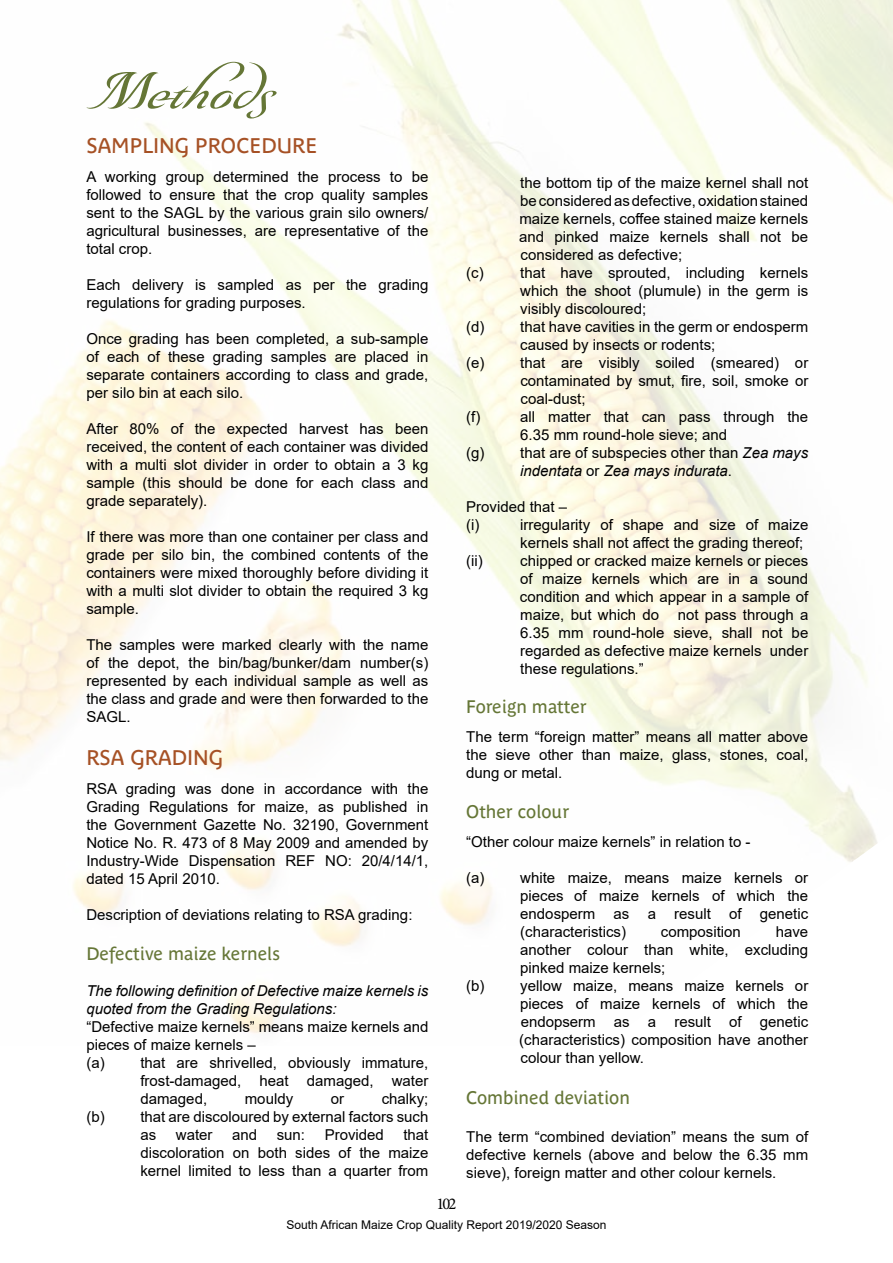
<style>
.page{position:relative;width:893px;height:1263px;background:#fff}
.page>*{position:absolute;margin:0;border:0;box-sizing:border-box;transform-origin:0 0}
.t1{font:72px "Olidia Pro";color:#657636}
.t2{font:21px "Parisine Plus Std";color:#a65125}
.t3{font:18px "Parisine Plus Std";color:#657636}
.t4{font:16.5px "Minion Pro";color:#000}
.t5{font:15px/18px "Arial";color:#000;text-align:justify}
.t6{font:italic 15px/18px "Arial";color:#000}
.t7{font:12px "Arial";color:#000}
.s1{font-style:italic}
.s2{font-style:normal}
</style>
<div class="page">
<h1 class="t1" style="left:86px;top:62px;width:183px">Methods</h1>
<h2 class="t2" style="left:86px;top:137px;width:232px">SAMPLING PROCEDURE</h2>
<p class="t5" style="left:86px;top:169px;width:344px">A working group determined the process to be followed to ensure that the crop quality samples sent to the SAGL by the various grain silo owners/ agricultural businesses, are representative of the total crop.</p>
<p class="t5" style="left:86px;top:277px;width:343px">Each delivery is sampled as per the grading regulations for grading purposes.</p>
<p class="t5" style="left:86px;top:331px;width:343px">Once grading has been completed, a sub-sample of each of these grading samples are placed in separate containers according to class and grade, per silo bin at each silo.</p>
<p class="t5" style="left:86px;top:421px;width:344px">After 80% of the expected harvest has been received, the content of each container was divided with a multi slot divider in order to obtain a 3 kg sample (this should be done for each class and grade separately).</p>
<p class="t5" style="left:86px;top:529px;width:343px">If there was more than one container per class and grade per silo bin, the combined contents of the containers were mixed thoroughly before dividing it with a multi slot divider to obtain the required 3 kg sample.</p>
<p class="t5" style="left:86px;top:637px;width:344px">The samples were marked clearly with the name of the depot, the bin/bag/bunker/dam number(s) represented by each individual sample as well as the class and grade and were then forwarded to the SAGL.</p>
<h2 class="t2" style="left:86px;top:749px;width:138px">RSA GRADING</h2>
<p class="t5" style="left:86px;top:781px;width:343px">RSA grading was done in accordance with the Grading Regulations for maize, as published in the Government Gazette No. 32190, Government Notice No. R. 473 of 8 May 2009 and amended by Industry-Wide Dispensation REF NO: 20/4/14/1, dated 15 April 2010.</p>
<p class="t5" style="left:86px;top:907px;width:328px">Description of deviations relating to RSA grading:</p>
<p class="t3" style="left:86px;top:946px;width:195px">Defective maize kernels</p>
<p class="t6" style="left:86px;top:981px;width:343px">The following definition of Defective maize kernels is quoted from the Grading Regulations:</p>
<p class="t5" style="left:86px;top:1019px;width:343px">“Defective maize kernels” means maize kernels and</p>
<p class="t5" style="left:86px;top:1037px;width:171px">pieces of maize kernels –</p>
<p class="t5" style="left:86px;top:1055px;width:343px">(a) that are shrivelled, obviously immature,</p>
<p class="t5" style="left:140px;top:1073px;width:289px">frost-damaged, heat damaged, water</p>
<p class="t5" style="left:140px;top:1091px;width:68px">damaged,</p>
<p class="t5" style="left:245px;top:1091px;width:50px">mouldy</p>
<p class="t5" style="left:331px;top:1091px;width:15px">or</p>
<p class="t5" style="left:382px;top:1091px;width:48px">chalky;</p>
<p class="t5" style="left:86px;top:1109px;width:343px">(b) that are discoloured by external factors such</p>
<p class="t5" style="left:140px;top:1127px;width:17px">as</p>
<p class="t5" style="left:176px;top:1127px;width:38px">water</p>
<p class="t5" style="left:232px;top:1127px;width:27px">and</p>
<p class="t5" style="left:277px;top:1127px;width:30px">sun:</p>
<p class="t5" style="left:325px;top:1127px;width:61px">Provided</p>
<p class="t5" style="left:140px;top:1127px;width:289px;text-indent:263px">that discoloration on both sides of the maize kernel limited to less than a quarter from</p>
<p class="t4" style="left:436px;top:1194px;width:22px">102</p>
<p class="t5" style="left:519px;top:175px;width:291px">the bottom tip of the maize kernel shall not be considered as defective, oxidation stained maize kernels, coffee stained maize kernels and pinked maize kernels shall not be considered as defective;</p>
<p class="t5" style="left:466px;top:265px;width:19px">(c)</p>
<p class="t5" style="left:520px;top:265px;width:289px">that have sprouted, including kernels</p>
<p class="t5" style="left:520px;top:283px;width:289px">which the shoot (plumule) in the germ is</p>
<p class="t5" style="left:520px;top:301px;width:127px">visibly discoloured;</p>
<p class="t5" style="left:466px;top:319px;width:343px">(d) that have cavities in the germ or endosperm</p>
<p class="t5" style="left:520px;top:337px;width:197px">caused by insects or rodents;</p>
<p class="t5" style="left:466px;top:355px;width:343px">(e) that are visibly soiled (smeared) or</p>
<p class="t5" style="left:520px;top:371px;width:289px">contaminated by smut, fire, soil, smoke or</p>
<p class="t5" style="left:520px;top:391px;width:67px">coal-dust;</p>
<p class="t5" style="left:466px;top:409px;width:16px">(f)</p>
<p class="t5" style="left:520px;top:409px;width:289px">all matter that can pass through the</p>
<p class="t5" style="left:520px;top:427px;width:208px">6.35 mm round-hole sieve; and</p>
<p class="t5" style="left:466px;top:445px;width:343px">(g) that are of subspecies other than <span class="s1">Zea mays</span></p>
<p class="t6" style="left:520px;top:462px;width:213px">indentata <span class="s2">or</span> Zea mays indurata<span class="s2">.</span></p>
<p class="t5" style="left:466px;top:499px;width:102px">Provided that – (i)</p>
<p class="t5" style="left:520px;top:517px;width:289px">irregularity of shape and size of maize kernels shall not affect the grading thereof;</p>
<p class="t5" style="left:466px;top:553px;width:18px">(ii)</p>
<p class="t5" style="left:520px;top:553px;width:290px">chipped or cracked maize kernels or pieces of maize kernels which are in a sound condition and which appear in a sample of maize, but which do not pass through a 6.35 mm round-hole sieve, shall not be regarded as defective maize kernels under these regulations.”</p>
<p class="t3" style="left:466px;top:700px;width:122px">Foreign matter</p>
<p class="t5" style="left:466px;top:729px;width:343px">The term “foreign matter” means all matter above the sieve other than maize, glass, stones, coal, dung or metal.</p>
<p class="t3" style="left:466px;top:804px;width:104px">Other colour</p>
<p class="t5" style="left:466px;top:834px;width:286px">“Other colour maize kernels” in relation to -</p>
<p class="t5" style="left:520px;top:870px;width:289px;text-indent:-54px">(a) white maize, means maize kernels or pieces of maize kernels of which the endosperm as a result of genetic (characteristics)</p>
<p class="t5" style="left:661px;top:924px;width:82px">composition</p>
<p class="t5" style="left:776px;top:924px;width:34px">have</p>
<p class="t5" style="left:520px;top:942px;width:289px">another colour than white, excluding</p>
<p class="t5" style="left:520px;top:960px;width:147px">pinked maize kernels;</p>
<p class="t5" style="left:466px;top:978px;width:343px">(b) yellow maize, means maize kernels or</p>
<p class="t5" style="left:520px;top:996px;width:289px">pieces of maize kernels of which the</p>
<p class="t5" style="left:521px;top:1014px;width:289px">endopserm as a result of genetic</p>
<p class="t5" style="left:519px;top:1032px;width:291px">(characteristics) composition have another</p>
<p class="t5" style="left:520px;top:1050px;width:125px">colour than yellow.</p>
<p class="t3" style="left:466px;top:1090px;width:165px">Combined deviation</p>
<p class="t5" style="left:466px;top:1129px;width:344px">The term “combined deviation” means the sum of defective kernels (above and below the 6.35 mm sieve), foreign matter and other colour kernels.</p>
<p class="t7" style="left:286px;top:1220px;width:322px">South African Maize Crop Quality Report 2019/2020 Season</p>
</div>
